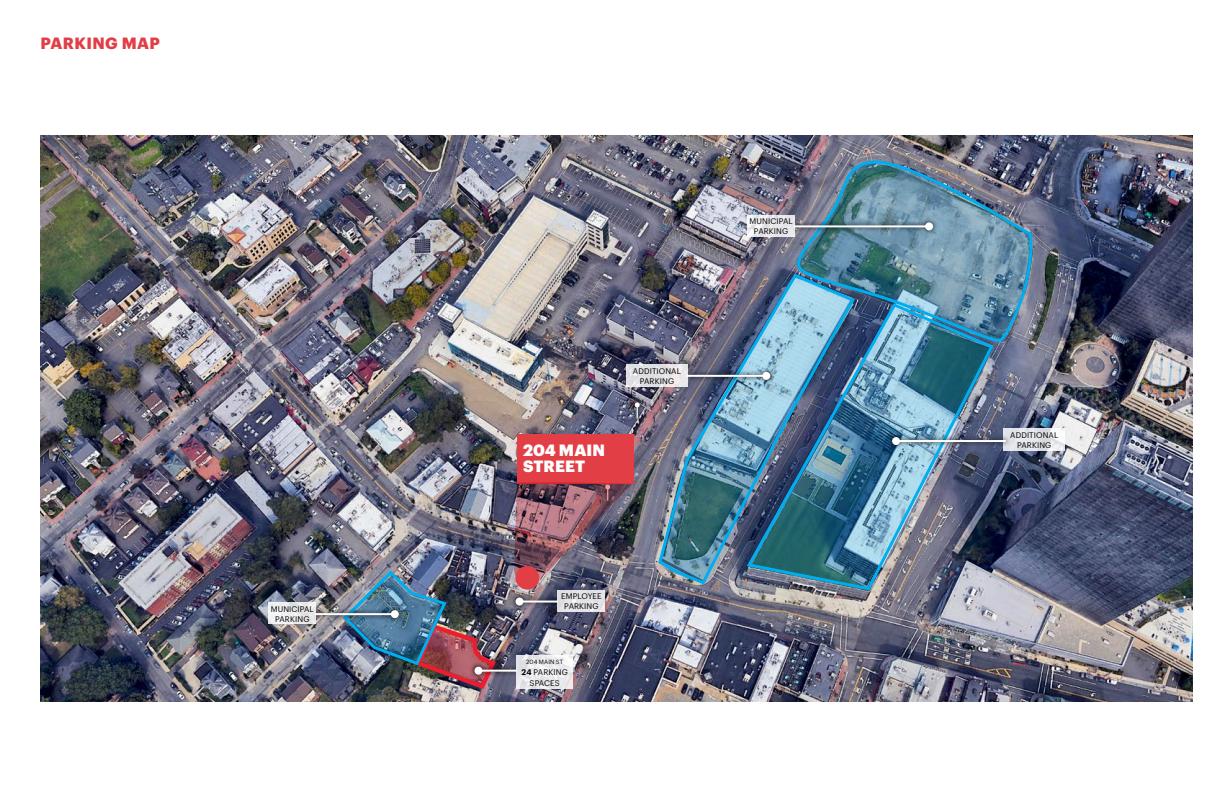
<style>
.page{position:relative;width:1224px;height:792px;background:#fff}
.page>*{position:absolute;margin:0;border:0;box-sizing:border-box;transform-origin:0 0}
.t1{font:900 16px/16px "Graphik";letter-spacing:.005em;color:#fff}
.t2{font:700 16px "Graphik";letter-spacing:.025em;color:#e23e46}
.t3{font:8px/10px "Graphik";letter-spacing:.01em;color:#000;text-align:center}
.t4{font:6px "Graphik";letter-spacing:.015em;color:#000}
.s1{font-weight:600}
</style>
<div class="page">
<img style="left:40px;top:135px;width:1152px;height:566px">
<svg style="left:538px;top:432px;width:14px;height:3px"></svg>
<svg style="left:630px;top:398px;width:15px;height:25px"></svg>
<svg style="left:635px;top:402px;width:5px;height:17px"></svg>
<svg style="left:511px;top:593px;width:47px;height:17px"></svg>
<hr style="left:520px;top:601px;width:38px;height:2px;background:#fff">
<div style="left:516px;top:598px;width:8px;height:8px;background:#fff;border-radius:50%"></div>
<div style="left:558px;top:590px;width:47px;height:22px;background:#e3e3e8"></div>
<div style="left:517px;top:435px;width:117px;height:49px;background:#e23e46"></div>
<img style="left:514px;top:482px;width:118px;height:100px">
<div style="left:516px;top:566px;width:23px;height:24px;background:#e23e46;border-radius:50%"></div>
<svg style="left:497px;top:662px;width:19px;height:17px"></svg>
<hr style="left:478px;top:670px;width:39px;height:2px;background:#fff">
<svg style="left:516px;top:655px;width:57px;height:34px;fill:#e9e9ec"></svg>
<img style="left:341px;top:568px;width:156px;height:123px">
<svg style="left:316px;top:605px;width:88px;height:18px"></svg>
<hr style="left:315px;top:613px;width:80px;height:2px;background:#fff">
<div style="left:391px;top:610px;width:8px;height:8px;background:#fff;border-radius:50%"></div>
<svg style="left:269px;top:603px;width:47px;height:21px"></svg>
<img style="left:656px;top:272px;width:140px;height:315px">
<svg style="left:688px;top:367px;width:56px;height:18px"></svg>
<hr style="left:686px;top:375px;width:80px;height:2px;background:#fff">
<svg style="left:626px;top:364px;width:62px;height:23px"></svg>
<img style="left:796px;top:158px;width:239px;height:186px">
<svg style="left:795px;top:218px;width:143px;height:17px;background:#648494"></svg>
<hr style="left:793px;top:225px;width:136px;height:2px;background:#fff">
<div style="left:925px;top:222px;width:8px;height:8px;background:#fff;border-radius:50%"></div>
<svg style="left:747px;top:215px;width:48px;height:21px"></svg>
<img style="left:744px;top:301px;width:252px;height:292px">
<svg style="left:1004px;top:429px;width:61px;height:22px"></svg>
<svg style="left:887px;top:432px;width:124px;height:18px;background:#67819a"></svg>
<hr style="left:896px;top:440px;width:110px;height:2px;background:#fff">
<div style="left:892px;top:437px;width:8px;height:8px;background:#fff;border-radius:50%"></div>
<h1 class="t2" style="left:41px;top:31px;width:121px">PARKING MAP</h1>
<p class="t3" style="left:271px;top:603px;width:45px">MUNICIPAL<br>PARKING</p>
<h1 class="t1" style="left:523px;top:441px;width:83px">204 MAIN<br>STREET</h1>
<p class="t3" style="left:633px;top:365px;width:50px">ADDITIONAL<br>PARKING</p>
<p class="t3" style="left:561px;top:591px;width:42px">EMPLOYEE<br>PARKING</p>
<p class="t4" style="left:526px;top:658px;width:38px">204 MAIN ST</p>
<p class="t3" style="left:522px;top:666px;width:48px;line-height:11px"><span class="s1">24</span> PARKING<br>SPACES</p>
<p class="t3" style="left:750px;top:215px;width:45px">MUNICIPAL<br>PARKING</p>
<p class="t3" style="left:1010px;top:430px;width:50px">ADDITIONAL<br>PARKING</p>
</div>
